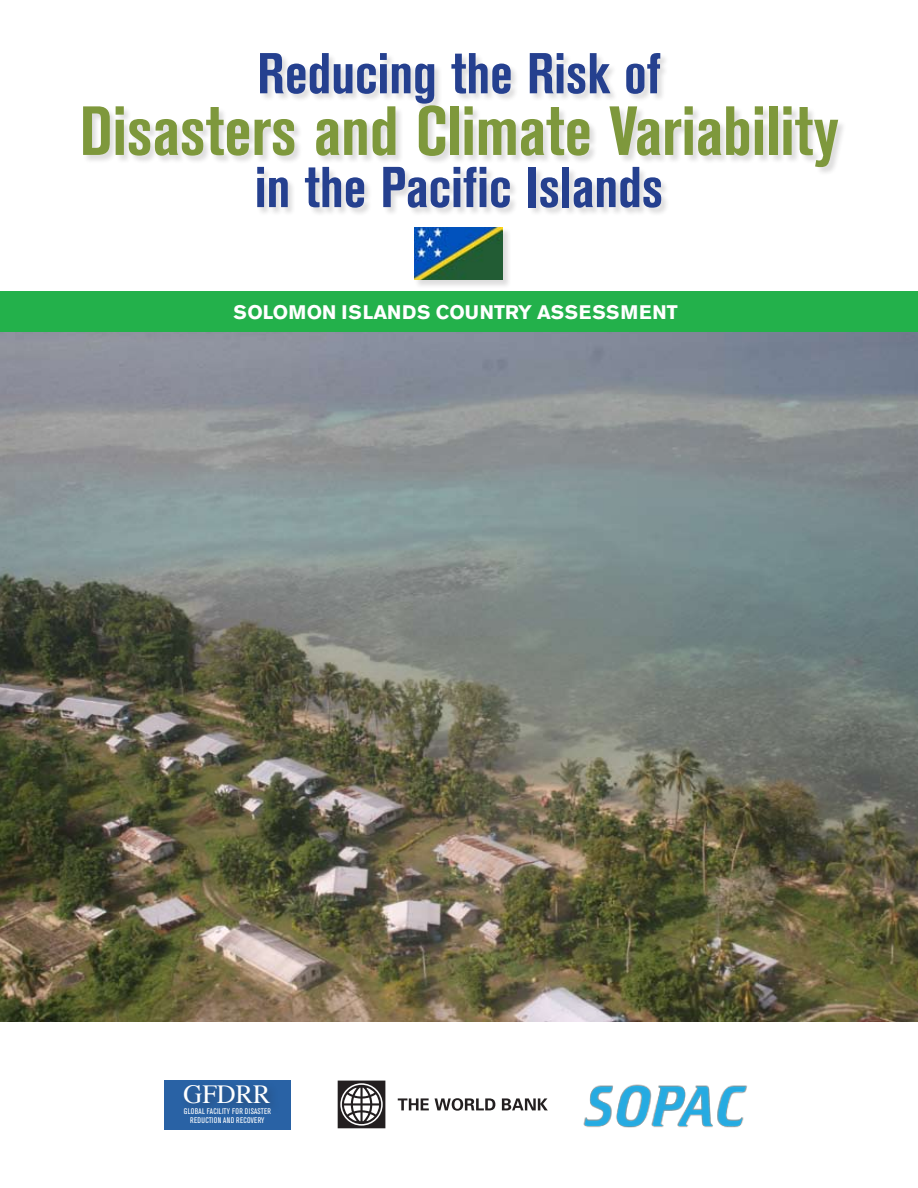
<style>
.page{position:relative;width:918px;height:1188px;background:#fff}
.page>*{position:absolute;margin:0;border:0;box-sizing:border-box;transform-origin:0 0}
.t1{font:700 condensed 68.7px "Akzidenz Grotesk BE";color:#7e983c}
.t2{font:700 condensed 56.85px "Akzidenz Grotesk BE";color:#25408f}
.t3{font:26.1px "Times";color:#fff}
.t4{font:700 19.5px "Akzidenz Grotesk BE";letter-spacing:.02em;color:#fff}
.t5{font:condensed 8.1px/9.8px "Akzidenz Grotesk BE";letter-spacing:.03em;color:#fff;text-align:center}
</style>
<div class="page">
<img style="left:0;top:332px;width:918px;height:690px">
<div style="left:0;top:291px;width:918px;height:41px;background:#23b14b"></div>
<div style="left:83px;top:54px;width:764px;height:162px;background:#231f20;opacity:.15"></div>
<svg style="left:398px;top:1098px;width:31px;height:12px"></svg>
<svg style="left:435px;top:1098px;width:60px;height:13px"></svg>
<svg style="left:502px;top:1098px;width:46px;height:13px"></svg>
<svg style="left:338px;top:1081px;width:47px;height:47px"></svg>
<div style="left:164px;top:1080px;width:127px;height:49px;background:#2962a5"></div>
<div style="left:180px;top:1081px;width:100px;height:34px;background:#285e9d"></div>
<img style="left:583px;top:1084px;width:164px;height:44px">
<div style="left:414px;top:227px;width:98px;height:62px;background:#231f20;opacity:.15"></div>
<img style="left:414px;top:227px;width:89px;height:53px">
<h2 class="t2" style="left:257px;top:41px;width:405px">Reducing the Risk of</h2>
<h1 class="t1" style="left:80px;top:92px;width:760px">Disasters and Climate Variability</h1>
<h2 class="t2" style="left:255px;top:155px;width:410px">in the Pacific Islands</h2>
<h3 class="t4" style="left:234px;top:301px;width:375px">SOLOMON ISLANDS COUNTRY ASS ESSM</h3>
<h3 class="t4" style="left:639px;top:301px;width:40px">ENT</h3>
<h3 class="t3" style="left:184px;top:1069px;width:89px">GFDRR</h3>
<p class="t5" style="left:184px;top:1106px;width:89px">Global FACILITY FOR DISASTER<br>REDUCTION AND RECOVERY</p>
</div>
